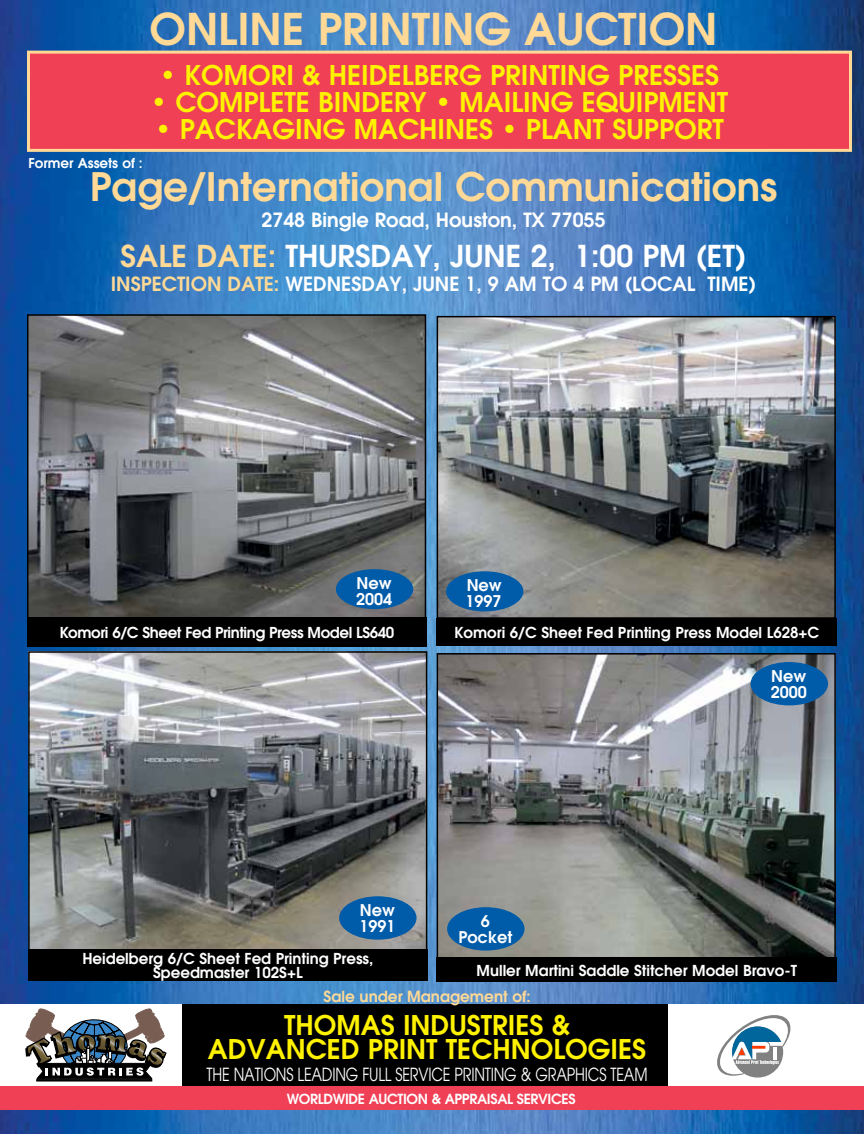
<style>
.page{position:relative;width:864px;height:1134px;background:#fff}
.page>*{position:absolute;margin:0;border:0;box-sizing:border-box;transform-origin:0 0}
.t1{font:600 43.5px "Avant Garde";color:#ffd995}
.t2{font:600 39px "Avant Garde";color:#ffd995}
.t3{font:600 30px "Avant Garde";color:#fff}
.t4{font:600 27px/24px "Avant Garde";color:#fff200;text-align:center}
.t5{font:600 19.5px "Avant Garde";color:#fff}
.t6{font:18px "Avant Garde";letter-spacing:-.015em;color:#fff;scale:.8 1}
.t7{font:600 16.05px/16px "Avant Garde";color:#fff}
.t8{font:600 15.15px "Avant Garde";color:#ffd995}
.t9{font:600 15px/13.8px "Avant Garde";color:#fff;text-align:center}
.t10{font:600 15px "Avant Garde";letter-spacing:-.025em;color:#fff}
.t11{font:600 13.8px "Avant Garde";letter-spacing:-.025em;color:#fff}
.t12{font:600 13.5px "Avant Garde";color:#fff}
.s1{color:#ffd995}
</style>
<div class="page">
<img style="left:0;top:0;width:864px;height:1134px">
<div style="left:0;top:1004px;width:864px;height:93px;background:#fff"></div>
<div style="left:182px;top:1004px;width:486px;height:93px;background:#000"></div>
<hr style="left:37px;top:1079px;width:115px;height:2px;background:#000">
<svg style="left:25px;top:1008px;width:142px;height:72px"></svg>
<svg style="left:717px;top:1015px;width:74px;height:61px"></svg>
<hr style="left:773px;top:1047px;width:4px;height:12px;background:#fff">
<div style="left:0;top:1086px;width:864px;height:24px;background:#ef4056"></div>
<div style="left:28px;top:52px;width:822px;height:98px;background:#ef4056"></div>
<div style="left:27px;top:51px;width:825px;height:101px;border:3px solid #ffd995"></div>
<img style="left:30px;top:317px;width:393px;height:301px">
<div style="left:27px;top:314px;width:399px;height:328px;border:2px solid #000"></div>
<div style="left:27px;top:618px;width:400px;height:29px;background:#000"></div>
<img style="left:31px;top:654px;width:393px;height:295px">
<div style="left:28px;top:651px;width:399px;height:316px;border:2px solid #000"></div>
<div style="left:28px;top:949px;width:400px;height:32px;background:#000"></div>
<div style="left:339px;top:896px;width:78px;height:44px;background:#005ba8;border-radius:50%"></div>
<img style="left:440px;top:319px;width:393px;height:297px">
<div style="left:437px;top:316px;width:399px;height:303px;border:2px solid #000"></div>
<div style="left:437px;top:618px;width:400px;height:28px;background:#000"></div>
<img style="left:440px;top:656px;width:393px;height:302px">
<div style="left:437px;top:653px;width:399px;height:311px;border:2px solid #000"></div>
<div style="left:437px;top:958px;width:400px;height:24px;background:#000"></div>
<div style="left:336px;top:569px;width:77px;height:40px;background:#005ba8;border-radius:50%"></div>
<div style="left:446px;top:571px;width:77px;height:40px;background:#005ba8;border-radius:50%"></div>
<div style="left:447px;top:907px;width:78px;height:44px;background:#005ba8;border-radius:50%"></div>
<div style="left:751px;top:662px;width:77px;height:43px;background:#005ba8;border-radius:50%"></div>
<h1 class="t1" style="left:150px;top:1px;width:569px">ONLINE PRINTING AUCTION</h1>
<p class="t4" style="left:160px;top:63px;width:561px">• KOMORI &amp; HEIDELBERG PRINTING PRESSES</p>
<p class="t4" style="left:151px;top:90px;width:579px">• COMPLETE BINDERY • MAILING EQUIPMENT</p>
<p class="t4" style="left:155px;top:117px;width:570px">• PACKAGING MACHINES • PLANT SUPPORT</p>
<p class="t12" style="left:28px;top:155px;width:116px">Former Assets of :</p>
<h2 class="t2" style="left:90px;top:162px;width:689px">Page/International Communications</h2>
<p class="t5" style="left:262px;top:207px;width:345px">2748 Bingle Road, Houston, TX 77055</p>
<p class="t3" style="left:121px;top:237px;width:627px"><span class="s1">SALE Date :</span> THURSDAY, JUNE 2, 1:00 PM (ET)</p>
<p class="t5" style="left:111px;top:272px;width:545px"><span class="s1">INSPECTION DATE:</span> WEDNESDAY, JUNE 1, 9 AM TO 4 PM (Local</p>
<p class="t5" style="left:707px;top:272px;width:50px">Time)</p>
<p class="t7" style="left:356px;top:575px;width:38px">New<br>2004</p>
<p class="t7" style="left:466px;top:577px;width:38px">New<br>1997</p>
<p class="t10" style="left:59px;top:623px;width:336px">Komori 6/C Sheet Fed Printing Press Model LS640</p>
<p class="t9" style="left:454px;top:625px;width:367px">Komori 6/C Sheet Fed Printing Press Model L628+C</p>
<p class="t7" style="left:771px;top:668px;width:38px">New<br>2000</p>
<p class="t7" style="left:359px;top:902px;width:38px">New<br>1991</p>
<p class="t9" style="left:82px;top:952px;width:293px">Heidelberg 6/C Sheet Fed Printing Press,<br>Speedmaster 102S+L</p>
<p class="t7" style="left:458px;top:913px;width:56px;text-align:center">6<br>Pocket</p>
<p class="t9" style="left:477px;top:963px;width:322px">Muller Martini Saddle Stitcher Model Bravo-T</p>
<p class="t8" style="left:324px;top:986px;width:209px">Sale under Management of:</p>
<p class="t4" style="left:208px;top:1012px;width:440px">THOMAS INDUSTRIES &amp;<br>ADVANCED PRINT TECHNOLOGIES</p>
<p class="t6" style="left:207px;top:1064px;width:553px">THE NATIONS LEADING FULL SERVICE PRINTING &amp; GRAPHICS TEAM</p>
<p class="t11" style="left:287px;top:1090px;width:290px">WORLDWIDE AUCTION &amp; APPRAISAL SERVICES</p>
</div>
